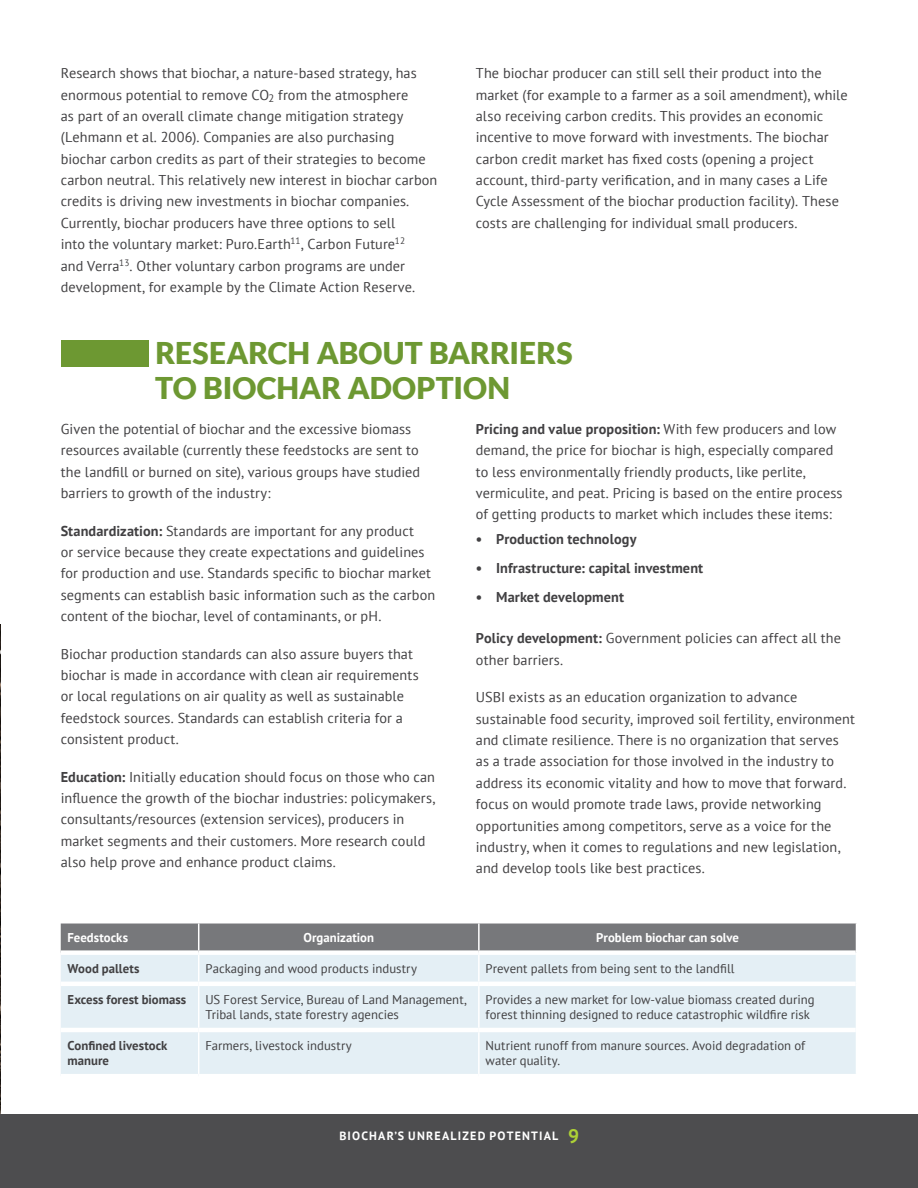
<style>
.page{position:relative;width:918px;height:1188px;background:#fff}
.page>*{position:absolute;margin:0;border:0;box-sizing:border-box;transform-origin:0 0}
.t1{font:900 30px/34.5px "Lato";color:#6d9832}
.t2{font:14.25px/21.3px "PT Sans";letter-spacing:.005em;color:#414042}
.t3{font:700 14.25px "PT Sans";letter-spacing:.01em;color:#414042}
.t4{font:12.75px/15px "PT Sans";color:#414042}
.t5{font:700 12.75px/15px "PT Sans";color:#414042}
.t6{font:700 12.75px "PT Sans";color:#fff}
.t7{font:700 12px "PT Sans";letter-spacing:.1em;color:#fff}
.s1{font-weight:700}
.s2{font-size:19.5px;color:#add136}
</style>
<div class="page">
<div style="left:61px;top:340px;width:87px;height:27px;background:#6d9832"></div>
<img style="left:0;top:855px;width:1px;height:259px">
<svg style="left:0;top:624px;width:1px;height:231px"></svg>
<div style="left:61px;top:986px;width:795px;height:88px;background:#e4eff5"></div>
<hr style="left:198px;top:986px;width:1px;height:42px;background:#fff">
<hr style="left:198px;top:1032px;width:1px;height:42px;background:#fff">
<hr style="left:478px;top:986px;width:2px;height:42px;background:#fff">
<hr style="left:478px;top:1032px;width:2px;height:42px;background:#fff">
<svg style="left:61px;top:924px;width:795px;height:58px;background:#aeb4b9"></svg>
<div style="left:61px;top:950px;width:138px;height:5px;background:#fff"></div>
<div style="left:199px;top:950px;width:280px;height:5px;background:#fff"></div>
<div style="left:479px;top:950px;width:377px;height:5px;background:#fff"></div>
<hr style="left:61px;top:1028px;width:138px;height:4px;background:#fff">
<hr style="left:199px;top:1028px;width:280px;height:4px;background:#fff">
<hr style="left:479px;top:1028px;width:377px;height:4px;background:#fff">
<div style="left:0;top:1114px;width:918px;height:74px;background:#4d4d4f"></div>
<p class="t2" style="left:61px;top:62px;width:378px">Research shows that biochar, a nature-based strategy, has enormous potential to remove CO<sub>2</sub> from the atmosphere<br>as part of an overall climate change mitigation strategy (Lehmann et al. 2006). Companies are also purchasing biochar carbon credits as part of their strategies to become carbon neutral. This relatively new interest in biochar carbon credits is driving new investments in biochar companies.<br>Currently, biochar producers have three options to sell<br>into the voluntary market: Puro.Earth<sup>11</sup>, Carbon Future<sup>12<br></sup>and Verra<sup>13</sup>. Other voluntary carbon programs are under development, for example by the Climate Action Reserve.</p>
<p class="t2" style="left:476px;top:62px;width:373px">The biochar producer can still sell their product into the market (for example to a farmer as a soil amendment), while also receiving carbon credits. This provides an economic incentive to move forward with investments. The biochar carbon credit market has fixed costs (opening a project account, third-party verification, and in many cases a Life Cycle Assessment of the biochar production facility). These costs are challenging for individual small producers.</p>
<h1 class="t1" style="left:155px;top:336px;width:419px">RESEARCH ABOUT BARRIERS<br>TO BIOCHAR ADOPTION</h1>
<p class="t2" style="left:61px;top:418px;width:361px">Given the potential of biochar and the excessive biomass resources available (currently these feedstocks are sent to the landfill or burned on site), various groups have studied barriers to growth of the industry:</p>
<p class="t2" style="left:61px;top:520px;width:376px"><span class="s1">Standardization:</span> Standards are important for any product<br>or service because they create expectations and guidelines for production and use. Standards specific to biochar market segments can establish basic information such as the carbon content of the biochar, level of contaminants, or pH.</p>
<p class="t2" style="left:61px;top:643px;width:359px">Biochar production standards can also assure buyers that biochar is made in accordance with clean air requirements or local regulations on air quality as well as sustainable feedstock sources. Standards can establish criteria for a consistent product.</p>
<p class="t2" style="left:61px;top:766px;width:376px"><span class="s1">Education:</span> Initially education should focus on those who can influence the growth of the biochar industries: policymakers, consultants/resources (extension services), producers in market segments and their customers. More research could also help prove and enhance product claims.</p>
<p class="t2" style="left:476px;top:418px;width:368px"><span class="s1">Pricing and value proposition:</span> With few producers and low demand, the price for biochar is high, especially compared to less environmentally friendly products, like perlite, vermiculite, and peat. Pricing is based on the entire process of getting products to market which includes these items:</p>
<p class="t3" style="left:476px;top:530px;width:162px">• Production technology</p>
<p class="t3" style="left:476px;top:558px;width:229px">• Infrastructure: capital investment</p>
<p class="t3" style="left:476px;top:587px;width:150px">• Market development</p>
<p class="t2" style="left:476px;top:627px;width:367px"><span class="s1">Policy development:</span> Government policies can affect all the other barriers.</p>
<p class="t2" style="left:476px;top:686px;width:381px">USBI exists as an education organization to advance sustainable food security, improved soil fertility, environment and climate resilience. There is no organization that serves as a trade association for those involved in the industry to address its economic vitality and how to move that forward. focus on would promote trade laws, provide networking opportunities among competitors, serve as a voice for the industry, when it comes to regulations and new legislation, and develop tools like best practices.</p>
<p class="t6" style="left:68px;top:929px;width:62px">Feedstocks</p>
<p class="t6" style="left:303px;top:929px;width:72px">Organization</p>
<p class="t6" style="left:596px;top:929px;width:144px">Problem biochar can solve</p>
<p class="t5" style="left:68px;top:961px;width:73px">Wood pallets</p>
<p class="t4" style="left:205px;top:961px;width:213px">Packaging and wood products industry</p>
<p class="t4" style="left:486px;top:961px;width:250px">Prevent pallets from being sent to the landfill</p>
<p class="t5" style="left:68px;top:992px;width:120px">Excess forest biomass</p>
<p class="t4" style="left:205px;top:992px;width:263px">US Forest Service, Bureau of Land Management,<br>Tribal lands, state forestry agencies</p>
<p class="t4" style="left:486px;top:992px;width:330px">Provides a new market for low-value biomass created during forest thinning designed to reduce catastrophic wildfire risk</p>
<p class="t5" style="left:68px;top:1038px;width:101px">Confined livestock manure</p>
<p class="t4" style="left:205px;top:1038px;width:148px">Farmers, livestock industry</p>
<p class="t4" style="left:486px;top:1038px;width:321px">Nutrient runoff from manure sources. Avoid degradation of water quality.</p>
<p class="t7" style="left:339px;top:1128px;width:241px">BIOCHAR’S UNREALIZED POTENTIAL <span class="s2">9</span></p>
</div>
